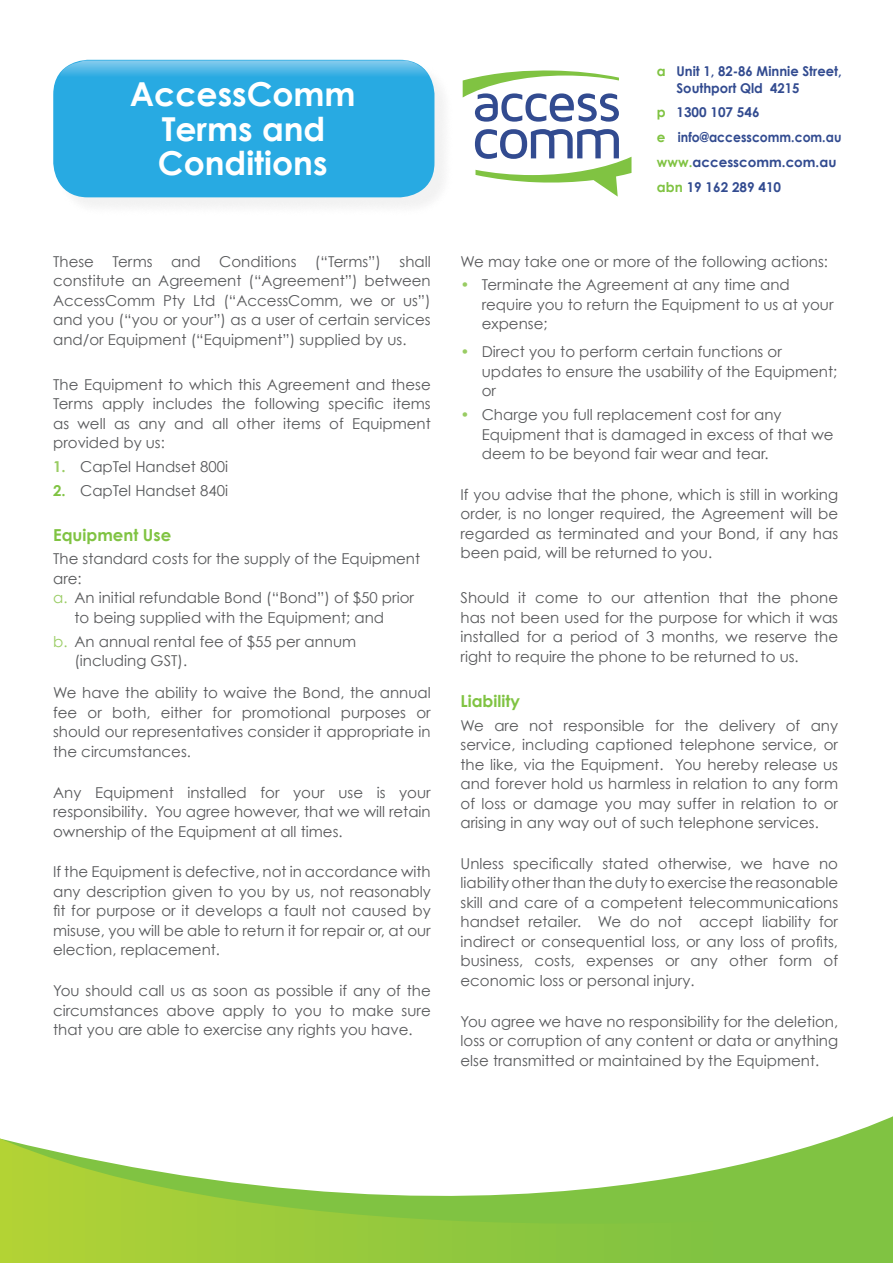
<style>
.page{position:relative;width:893px;height:1263px;background:#fff}
.page>*{position:absolute;margin:0;border:0;box-sizing:border-box;transform-origin:0 0}
.t1{font:700 33px/34.5px "Century Gothic";color:#fff;text-align:center}
.Heading_1{font:700 16.5px "Century Gothic";color:#80c342}
.t2{font:15px/19.5px "Century Gothic";color:#58595b;text-align:justify}
.t3{font:700 13.5px/24.8px "Century Gothic";color:#324b90}
.s1{font-weight:700;color:#99cc63}
.s2{font-weight:700;color:#80c342}
.s3{color:#99cc63}
.s4{color:#80c342}
</style>
<div class="page">
<svg style="left:463px;top:70px;width:156px;height:52px"></svg>
<svg style="left:475px;top:129px;width:156px;height:68px"></svg>
<div style="left:55px;top:62px;width:398px;height:154px;background:#f7f7f7"></div>
<div style="left:54px;top:61px;width:380px;height:136px;background:#28aae2;border-radius:34px"></div>
<div style="left:53px;top:60px;width:381px;height:137px;border:2px solid #28aae2;border-radius:34px"></div>
<svg style="left:60px;top:61px;width:368px;height:18px"></svg>
<svg style="left:833px;top:1116px;width:60px;height:147px;fill:#80c342"></svg>
<svg style="left:0;top:1138px;width:833px;height:125px"></svg>
<h1 class="t1" style="left:130px;top:76px;width:227px">AccessComm<br>Terms and<br>Conditions</h1>
<p class="t2" style="left:53px;top:251px;width:379px">These Terms and Conditions (“Terms”) shall constitute an Agreement (“Agreement”) between AccessComm Pty Ltd (“AccessComm, we or us”) and you (“you or your”) as a user of certain services and/or Equipment (“Equipment”) supplied by us.</p>
<p class="t2" style="left:53px;top:374px;width:379px">The Equipment to which this Agreement and these Terms apply includes the following specific items as well as any and all other items of Equipment provided by us:</p>
<p class="t2" style="left:53px;top:456px;width:176px"><span class="s1">1.</span> CapTel Handset 800i</p>
<p class="t2" style="left:53px;top:480px;width:176px"><span class="s2">2.</span> CapTel Handset 840i</p>
<p class="Heading_1" style="left:53px;top:524px;width:120px">Equipment Use</p>
<p class="t2" style="left:53px;top:549px;width:368px">The standard costs for the supply of the Equipment are:</p>
<p class="t2" style="left:53px;top:588px;width:362px;text-align:center"><span class="s3">a.</span> An initial refundable Bond (“Bond”) of $50 prior to being supplied with the Equipment; and</p>
<p class="t2" style="left:74px;top:631px;width:283px;text-indent:-21px"><span class="s3">b.</span> An annual rental fee of $55 per annum (including GST).</p>
<p class="t2" style="left:53px;top:683px;width:379px">We have the ability to waive the Bond, the annual fee or both, either for promotional purposes or should our representatives consider it appropriate in the circumstances.</p>
<p class="t2" style="left:53px;top:782px;width:379px">Any Equipment installed for your use is your responsibility. You agree however, that we will retain ownership of the Equipment at all times.</p>
<p class="t2" style="left:53px;top:862px;width:379px">If the Equipment is defective, not in accordance with any description given to you by us, not reasonably fit for purpose or it develops a fault not caused by misuse, you will be able to return it for repair or, at our election, replacement.</p>
<p class="t2" style="left:53px;top:981px;width:379px">You should call us as soon as possible if any of the circumstances above apply to you to make sure that you are able to exercise any rights you have.</p>
<p class="t3" style="left:676px;top:62px;width:167px;line-height:17px;text-indent:-19px"><span class="s4">a</span> Unit 1, 82-86 Minnie Street,<br>Southport Qld 4215</p>
<p class="t3" style="left:657px;top:100px;width:186px"><span class="s4">p</span> 1300 107 546<br><span class="s4">e</span> info@accesscomm.com.au <span class="s4">www.</span>accesscomm.com.au <span class="s4">abn</span> 19 162 289 410</p>
<p class="t2" style="left:460px;top:251px;width:369px">We may take one or more of the following actions:</p>
<p class="t2" style="left:482px;top:275px;width:353px;text-align:left;text-indent:-21px"><span class="s3">•</span> Terminate the Agreement at any time and require you to return the Equipment to us at your expense;</p>
<p class="t2" style="left:482px;top:342px;width:357px;text-align:left;text-indent:-21px"><span class="s3">•</span> Direct you to perform certain functions or updates to ensure the usability of the Equipment; or</p>
<p class="t2" style="left:482px;top:405px;width:353px;text-align:left;text-indent:-21px"><span class="s3">•</span> Charge you full replacement cost for any<br>Equipment that is damaged in excess of that we deem to be beyond fair wear and tear.</p>
<p class="t2" style="left:460px;top:484px;width:379px">If you advise that the phone, which is still in working order, is no longer required, the Agreement will be regarded as terminated and your Bond, if any has been paid, will be returned to you.</p>
<p class="t2" style="left:460px;top:588px;width:379px">Should it come to our attention that the phone has not been used for the purpose for which it was installed for a period of 3 months, we reserve the right to require the phone to be returned to us.</p>
<p class="Heading_1" style="left:460px;top:690px;width:61px">Liability</p>
<p class="t2" style="left:460px;top:715px;width:379px">We are not responsible for the delivery of any service, including captioned telephone service, or the like, via the Equipment. You hereby release us and forever hold us harmless in relation to any form of loss or damage you may suffer in relation to or arising in any way out of such telephone services.</p>
<p class="t2" style="left:460px;top:853px;width:379px">Unless specifically stated otherwise, we have no liability other than the duty to exercise the reasonable skill and care of a competent telecommunications handset retailer. We do not accept liability for indirect or consequential loss, or any loss of profits, business, costs, expenses or any other form of economic loss or personal injury.</p>
<p class="t2" style="left:460px;top:1011px;width:379px">You agree we have no responsibility for the deletion, loss or corruption of any content or data or anything else transmitted or maintained by the Equipment.</p>
</div>
